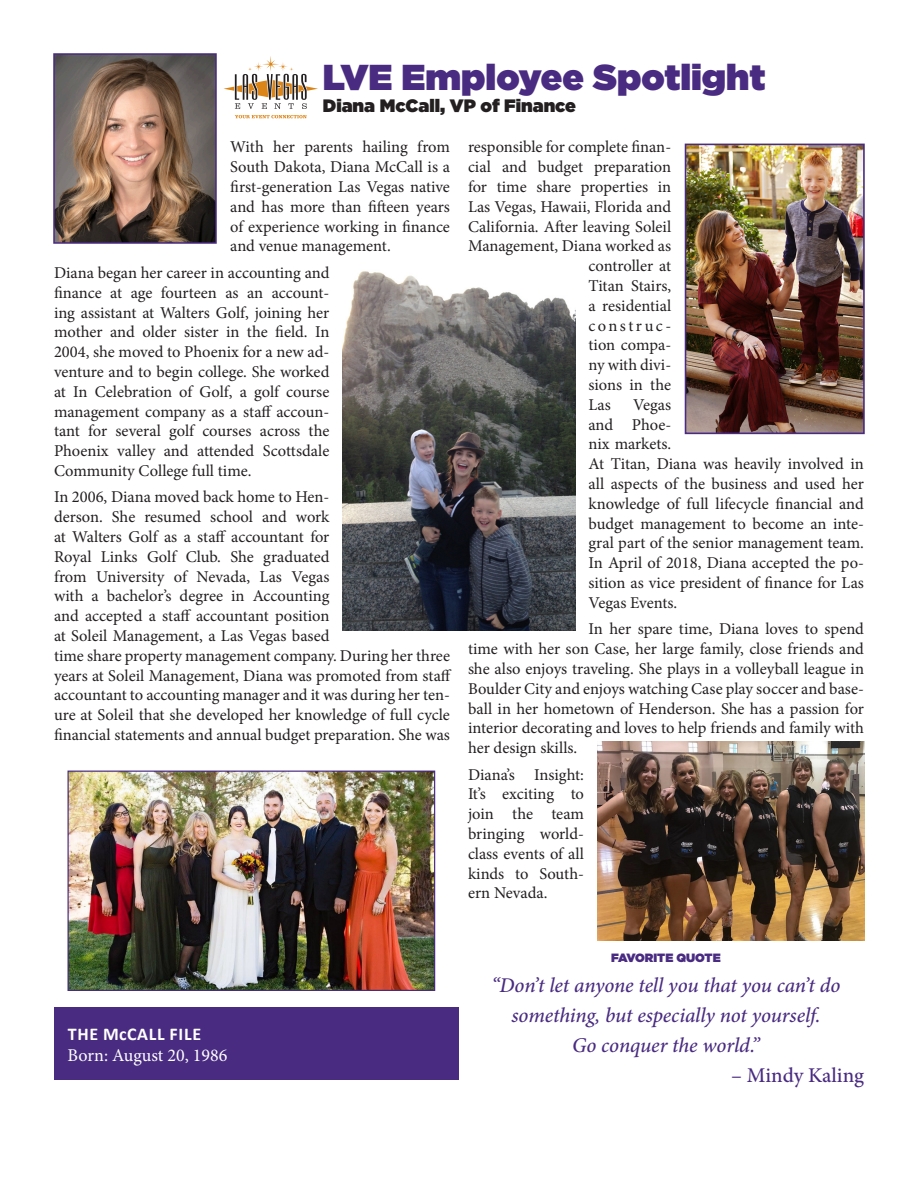
<style>
.page{position:relative;width:918px;height:1188px;background:#fff}
.page>*{position:absolute;margin:0;border:0;box-sizing:border-box;transform-origin:0 0}
.t1{font:900 36px "Gotham";color:#492b81}
.t2{font:italic 500 21px/30px "Minion Pro";letter-spacing:-.005em;color:#492b81;text-align:center}
.t3{font:500 21px "Minion Pro";letter-spacing:-.005em;color:#492b81}
.t4{font:900 18px "Gotham";color:#231f20}
.t5{font:18px "Minion Pro";color:#fff}
.t6{font:700 18px "Calibri";letter-spacing:.04em;color:#fff}
.t7{font:16.5px/19.8px "Minion Pro";letter-spacing:-.005em;color:#231f20;text-align:justify}
.t8{font:16.5px "Minion Pro";letter-spacing:.15em;color:#231f20}
.t9{font:900 12px "Gotham";color:#492b81}
</style>
<div class="page">
<div style="left:54px;top:1007px;width:405px;height:73px;background:#492b81"></div>
<img style="left:56px;top:56px;width:158px;height:185px">
<div style="left:53px;top:53px;width:164px;height:191px;border:2px solid #492b81"></div>
<svg style="left:224px;top:56px;width:94px;height:53px"></svg>
<svg style="left:235px;top:115px;width:72px;height:3px"></svg>
<img style="left:69px;top:773px;width:364px;height:216px">
<div style="left:67px;top:771px;width:368px;height:220px;border:1px solid #492b81"></div>
<img style="left:688px;top:147px;width:174px;height:284px">
<div style="left:685px;top:144px;width:180px;height:290px;border:2px solid #492b81"></div>
<img style="left:598px;top:741px;width:267px;height:200px">
<img style="left:343px;top:271px;width:232px;height:360px">
<p class="t1" style="left:323px;top:52px;width:444px">LVE Employee Spotlight</p>
<p class="t4" style="left:323px;top:93px;width:255px">Diana McCall, VP of Finance</p>
<p class="t7" style="left:230px;top:137px;width:221px">With her parents hailing from South Dakota, Diana McCall is a first-generation Las Vegas native and has more than fifteen years of experience working in finance and venue management.</p>
<p class="t7" style="left:54px;top:263px;width:277px">Diana began her career in accounting and finance at age fourteen as an account&shy;ing assistant at Walters Golf, joining her mother and older sister in the field. In 2004, she moved to Phoenix for a new ad&shy;venture and to begin college. She worked at In Celebration of Golf, a golf course management company as a staff accoun&shy;tant for several golf courses across the Phoenix valley and attended Scottsdale Community College full time.</p>
<p class="t7" style="left:54px;top:487px;width:399px;text-align:left">In 2006, Diana moved back home to Hen-<br>derson. She resumed school and work<br>at Walters Golf as a staff accountant for<br>Royal Links Golf Club. She graduated<br>from University of Nevada, Las Vegas<br>with a bachelor’s degree in Accounting<br>and accepted a staff accountant position<br>at Soleil Management, a Las Vegas based<br>time share property management company. During her three years at Soleil Management, Diana was promoted from staff accountant to accounting manager and it was during her ten&shy;ure at Soleil that she developed her knowledge of full cycle financial statements and annual budget preparation. She was</p>
<p class="t7" style="left:468px;top:137px;width:205px">responsible for complete finan-</p>
<p class="t7" style="left:468px;top:157px;width:205px">cial and budget preparation</p>
<p class="t7" style="left:468px;top:177px;width:205px">for time share properties in</p>
<p class="t7" style="left:468px;top:197px;width:205px">Las Vegas, Hawaii, Florida and</p>
<p class="t7" style="left:468px;top:217px;width:205px">California. After leaving Soleil</p>
<p class="t7" style="left:468px;top:236px;width:205px">Management, Diana worked as</p>
<p class="t7" style="left:589px;top:256px;width:84px">controller at</p>
<p class="t7" style="left:589px;top:276px;width:84px">Titan Stairs,</p>
<p class="t7" style="left:589px;top:296px;width:84px">a residential</p>
<p class="t8" style="left:589px;top:314px;width:84px">construc-</p>
<p class="t7" style="left:589px;top:335px;width:84px">tion compa-</p>
<p class="t7" style="left:589px;top:355px;width:84px">ny with divi-</p>
<p class="t7" style="left:589px;top:375px;width:84px">sions in the</p>
<p class="t7" style="left:589px;top:395px;width:24px">Las</p>
<p class="t7" style="left:589px;top:395px;width:277px;text-align:left;text-indent:45px">Vegas<br>and Phoe-<br>nix markets.<br>At Titan, Diana was heavily involved in all aspects of the business and used her knowledge of full lifecycle financial and budget management to become an inte&shy;gral part of the senior management team.<br>In April of 2018, Diana accepted the po&shy;sition as vice president of finance for Las<br>Vegas Events.</p>
<p class="t7" style="left:468px;top:619px;width:398px;text-indent:121px">In her spare time, Diana loves to spend time with her son Case, her large family, close friends and she also enjoys traveling. She plays in a volleyball league in Boulder City and enjoys watching Case play soccer and base&shy;ball in her hometown of Henderson. She has a passion for interior decorating and loves to help friends and family with her design skills.</p>
<p class="t7" style="left:468px;top:765px;width:118px">Diana’s Insight:<br>It’s exciting to join the team bringing world&shy;class events of all kinds to South&shy;ern Nevada.</p>
<p class="t6" style="left:68px;top:1022px;width:135px">THE McCALL FILE</p>
<p class="t5" style="left:68px;top:1043px;width:162px">Born: August 20, 1986</p>
<p class="t9" style="left:611px;top:950px;width:111px">FAVORITE QUOTE</p>
<p class="t2" style="left:491px;top:971px;width:351px">“Don’t let anyone tell you that you can’t do something, but especially not yourself.</p>
<p class="t2" style="left:572px;top:1031px;width:189px">Go conquer the world.”</p>
<p class="t3" style="left:731px;top:1062px;width:134px">– Mindy Kaling</p>
</div>
